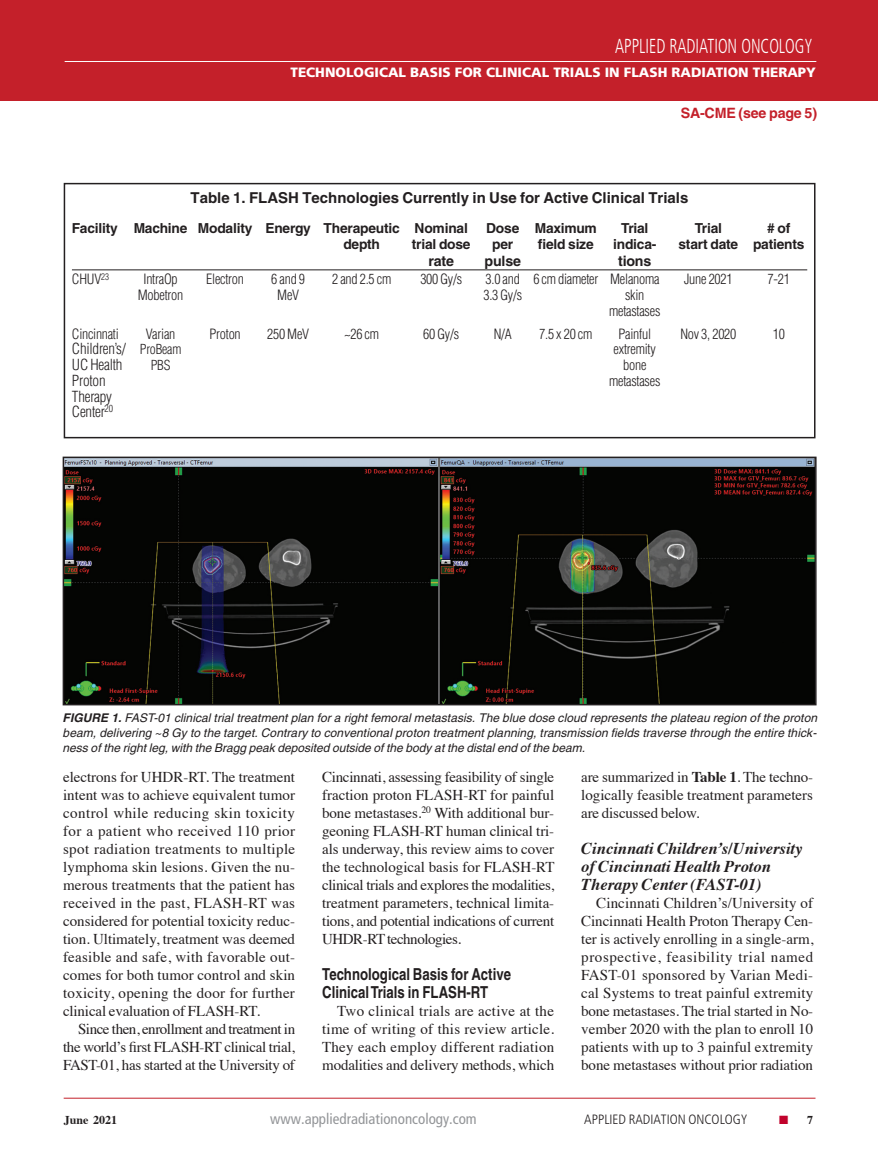
<style>
.page{position:relative;width:878px;height:1175px;background:#fff}
.page>*{position:absolute;margin:0;border:0;box-sizing:border-box;transform-origin:0 0}
.t1{font:300 condensed 20.25px "Frutiger";color:#fff;scale:.8 1}
.Article_2nd_subhead{font:italic 700 16.5px/18px "Times";color:#231f20}
.Article_subhead{font:700 16.5px/18px "Helvetica";color:#231f20;scale:.8 1}
.Article_body_copy{font:15px/18px "Times";letter-spacing:-.01em;color:#231f20;text-align:justify}
.Table_head{font:700 15px "Helvetica";color:#231f20}
.t2{font:condensed 15px "Frutiger";color:#939598}
.Table_body_text{font:300 condensed 14.85px/15.8px "Helvetica";letter-spacing:-.015em;color:#231f20}
.t3{font:700 14.25px "Helvetica";letter-spacing:-.015em;color:#c4202a}
.Table_col_head{font:700 14.25px "Helvetica";letter-spacing:-.015em;color:#231f20}
.Table_body_text-2{font:300 condensed 13.8px/15.8px "Helvetica";letter-spacing:-.015em;color:#231f20;text-align:center}
.Table_col_head-2{font:700 13.8px "Helvetica";letter-spacing:-.015em;color:#231f20}
.t4{font:900 13.5px "Frutiger";color:#fff}
.t5{font:300 condensed 13.5px "Frutiger";color:#231f20}
.Table_body_text-3{font:300 condensed 13.5px "Helvetica";color:#231f20}
.Article_fig_caption{font:italic 12px/15px "Helvetica";color:#231f20;text-align:justify}
.t6{font:700 12px "Times";color:#231f20}
.s1{font-size:13.5px}
.s2{font-weight:700}
.s3{color:#c1022c}
</style>
<div class="page">
<div style="left:0;top:0;width:878px;height:101px;background:#c4202a"></div>
<hr style="left:64px;top:1097px;width:751px;height:1px;background:#c4202a">
<hr style="left:65px;top:61px;width:751px;height:1px;background:#fff">
<hr style="left:72px;top:269px;width:735px;height:1px;background:#231f20">
<div style="left:64px;top:183px;width:751px;height:255px;border:2px solid #231f20"></div>
<img style="left:66px;top:459px;width:747px;height:243px">
<div style="left:63px;top:456px;width:753px;height:249px;border:2px solid #231f20"></div>
<h1 class="t1" style="left:615px;top:34px;width:248px">APPLIED RADIATION ONCOLOGY</h1>
<p class="t4" style="left:290px;top:64px;width:527px">TECHNOLOGICAL BASIS FOR CLINICAL TRIALS IN FLASH RADIATION THERAPY</p>
<p class="t3" style="left:680px;top:105px;width:138px">SA-CME (see page 5)</p>
<p class="Table_head" style="left:191px;top:188px;width:499px">Table 1. FLASH Technologies Currently in Use for Active Clinical Trials</p>
<p class="Table_col_head-2" style="left:72px;top:219px;width:397px">Facility Machine Modality Energy Therapeutic Nominal</p>
<p class="Table_col_head-2" style="left:486px;top:219px;width:112px">Dose Maximum</p>
<p class="Table_col_head-2" style="left:621px;top:219px;width:29px">Trial</p>
<p class="Table_col_head-2" style="left:694px;top:219px;width:29px">Trial</p>
<p class="Table_col_head-2" style="left:767px;top:219px;width:25px"># of</p>
<p class="Table_col_head-2" style="left:343px;top:236px;width:38px">depth</p>
<p class="Table_col_head-2" style="left:412px;top:236px;width:60px">trial dose</p>
<p class="Table_col_head-2" style="left:492px;top:236px;width:23px">per</p>
<p class="Table_col_head-2" style="left:538px;top:236px;width:57px">field size</p>
<p class="Table_col_head-2" style="left:613px;top:236px;width:45px">indica-</p>
<p class="Table_col_head-2" style="left:678px;top:236px;width:128px">start date patients</p>
<p class="Table_col_head" style="left:428px;top:252px;width:27px">rate</p>
<p class="Table_col_head" style="left:484px;top:252px;width:38px">pulse</p>
<p class="Table_col_head" style="left:618px;top:252px;width:35px">tions</p>
<p class="Table_body_text-2" style="left:72px;top:271px;width:39px">CHUV<sup>23</sup></p>
<p class="Table_body_text-2" style="left:143px;top:271px;width:36px">IntraOp</p>
<p class="Table_body_text-2" style="left:206px;top:271px;width:39px">Electron</p>
<p class="Table_body_text-2" style="left:271px;top:271px;width:35px">6 and 9</p>
<p class="Table_body_text-2" style="left:332px;top:271px;width:61px">2 and 2.5 cm</p>
<p class="Table_body_text-2" style="left:420px;top:271px;width:43px">300 Gy/s</p>
<p class="Table_body_text-2" style="left:485px;top:271px;width:175px">3.0 and 6 cm diameter Melanoma</p>
<p class="Table_body_text-2" style="left:684px;top:271px;width:50px">June 2021</p>
<p class="Table_body_text-2" style="left:767px;top:271px;width:24px">7-21</p>
<p class="Table_body_text-2" style="left:138px;top:287px;width:47px">Mobetron</p>
<p class="Table_body_text-2" style="left:277px;top:287px;width:23px">MeV</p>
<p class="Table_body_text-2" style="left:483px;top:287px;width:40px">3.3 Gy/s</p>
<p class="Table_body_text-2" style="left:609px;top:287px;width:53px">skin metastases</p>
<p class="Table_body_text-2" style="left:72px;top:325px;width:48px">Cincinnati</p>
<p class="Table_body_text-2" style="left:146px;top:325px;width:31px">Varian</p>
<p class="Table_body_text-2" style="left:209px;top:325px;width:33px">Proton</p>
<p class="Table_body_text-2" style="left:267px;top:325px;width:44px">250 MeV</p>
<p class="Table_body_text-2" style="left:344px;top:325px;width:36px">~26 cm</p>
<p class="Table_body_text-2" style="left:423px;top:325px;width:37px">60 Gy/s</p>
<p class="Table_body_text-2" style="left:493px;top:325px;width:20px">N/A</p>
<p class="Table_body_text-2" style="left:539px;top:325px;width:55px">7.5 x 20 cm</p>
<p class="Table_body_text-2" style="left:618px;top:325px;width:34px">Painful</p>
<p class="Table_body_text-2" style="left:680px;top:325px;width:58px">Nov 3, 2020</p>
<p class="Table_body_text-2" style="left:772px;top:325px;width:14px">10</p>
<p class="Table_body_text" style="left:72px;top:341px;width:111px">Children’s/ <span class="s1">ProBeam</span></p>
<p class="Table_body_text-2" style="left:613px;top:341px;width:44px">extremity</p>
<p class="Table_body_text" style="left:72px;top:357px;width:52px">UC Health</p>
<p class="Table_body_text-3" style="left:151px;top:357px;width:21px">PBS</p>
<p class="Table_body_text-2" style="left:623px;top:357px;width:25px">bone</p>
<p class="Table_body_text" style="left:72px;top:372px;width:35px">Proton</p>
<p class="Table_body_text-2" style="left:609px;top:373px;width:53px">metastases</p>
<p class="Table_body_text" style="left:72px;top:388px;width:43px">Therapy<br>Center<sup>20</sup></p>
<p class="Article_fig_caption" style="left:63px;top:710px;width:756px"><span class="s2">FIGURE 1.</span> FAST-01 clinical trial treatment plan for a right femoral metastasis. The blue dose cloud represents the plateau region of the proton beam, delivering ~8 Gy to the target. Contrary to conventional proton treatment planning, transmission fields traverse through the entire thick&shy;ness of the right leg, with the Bragg peak deposited outside of the body at the distal end of the beam.</p>
<p class="Article_body_copy" style="left:63px;top:766px;width:234px">electrons for UHDR-RT. The treatment intent was to achieve equivalent tumor control while reducing skin toxicity for a patient who received 110 prior spot radiation treatments to multiple lymphoma skin lesions. Given the nu&shy;merous treatments that the patient has received in the past, FLASH-RT was considered for potential toxicity reduc&shy;tion. Ultimately, treatment was deemed feasible and safe, with favorable out&shy;comes for both tumor control and skin toxicity, opening the door for further clinical evaluation of FLASH-RT.</p>
<p class="Article_body_copy" style="left:63px;top:1018px;width:233px;text-indent:15px">Since then, enrollment and treatment in the world’s first FLASH-RT clinical trial, FAST-01, has started at the University of</p>
<p class="Article_body_copy" style="left:322px;top:766px;width:234px">Cincinnati, assessing feasibility of single fraction proton FLASH-RT for painful bone metastases.<sup>20</sup> With additional bur&shy;geoning FLASH-RT human clinical tri&shy;als underway, this review aims to cover the technological basis for FLASH-RT clinical trials and explores the modalities, treatment parameters, technical limita&shy;tions, and potential indications of current UHDR-RT technologies.</p>
<p class="Article_subhead" style="left:322px;top:964px;width:237px">Technological Basis for Active<br>Clinical Trials in FLASH-RT</p>
<p class="Article_body_copy" style="left:322px;top:1000px;width:234px;text-indent:15px">Two clinical trials are active at the time of writing of this review article.<br>They each employ different radiation modalities and delivery methods, which</p>
<p class="Article_body_copy" style="left:581px;top:766px;width:233px">are summarized in <span class="s2">Table 1</span>. The techno&shy;logically feasible treatment parameters are discussed below.</p>
<p class="Article_2nd_subhead" style="left:581px;top:837px;width:223px">Cincinnati Children’s/University of Cincinnati Health Proton<br>Therapy Center (FAST-01)</p>
<p class="Article_body_copy" style="left:581px;top:892px;width:234px;text-indent:15px">Cincinnati Children’s/University of Cincinnati Health Proton Therapy Cen&shy;ter is actively enrolling in a single-arm, prospective, feasibility trial named FAST-01 sponsored by Varian Medi&shy;cal Systems to treat painful extremity bone metastases. The trial started in No&shy;vember 2020 with the plan to enroll 10 patients with up to 3 painful extremity bone metastases without prior radiation</p>
<p class="t6" style="left:64px;top:1112px;width:55px">June 2021</p>
<p class="t2" style="left:270px;top:1110px;width:208px">www.appliedradiationoncology.com</p>
<p class="t5" style="left:584px;top:1112px;width:165px">APPLIED RADIATION ONCOLOGY</p>
<p class="t6" style="left:779px;top:1112px;width:35px"><span class="s3">■</span> 7</p>
</div>
